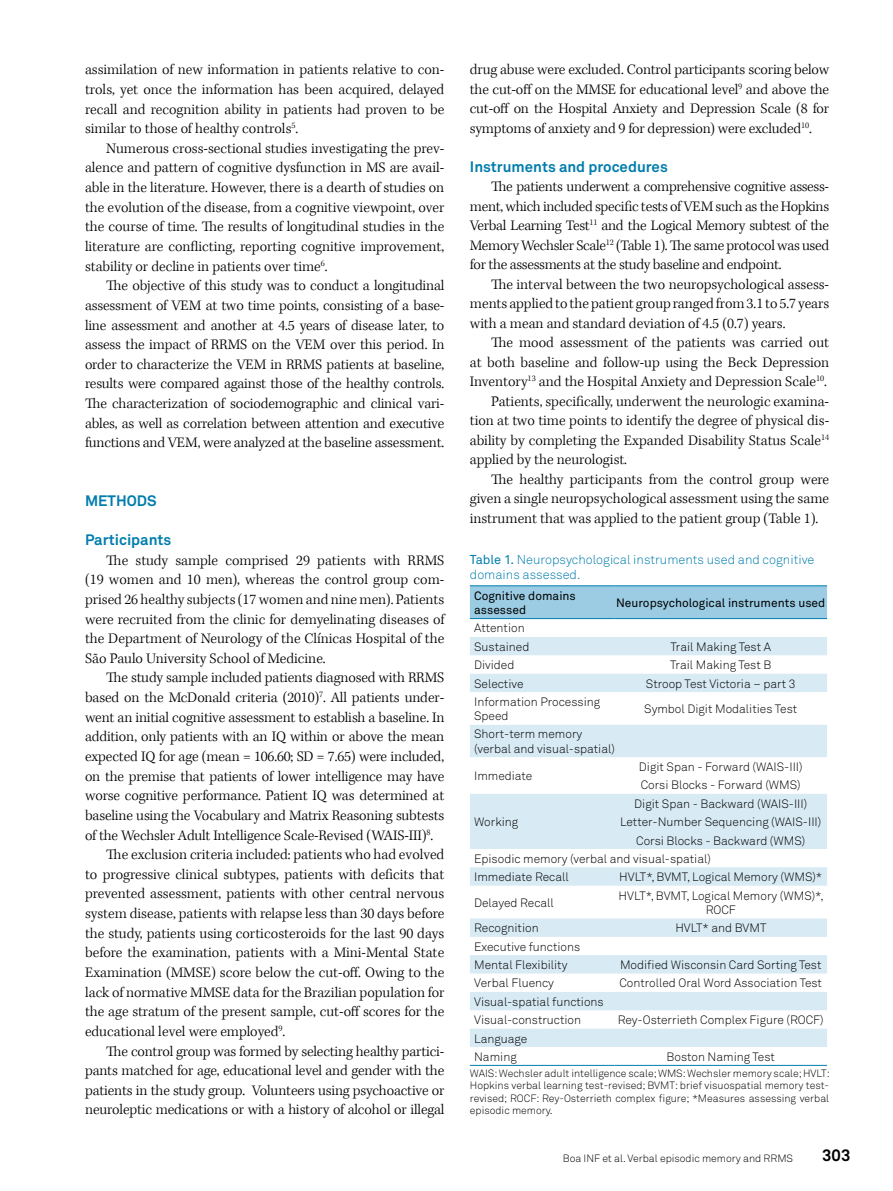
<style>
.page{position:relative;width:893px;height:1191px;background:#fff}
.page>*{position:absolute;margin:0;border:0;box-sizing:border-box;transform-origin:0 0}
.t1{font:700 16.5px "Akkurat Pro";color:#000}
.t2{font:300 15px/19.6px "Kepler Std";letter-spacing:-.005em;color:#000;text-align:justify}
.t3{font:700 15px "Akkurat Pro";color:#007dac}
.t4{font:12.75px/15.3px "Akkurat Light Pro";color:#007dac}
.t5{font:12px/18.3px "Akkurat Light Pro";color:#000}
.t6{font:12px/14.4px "Akkurat Pro";color:#000}
.t7{font:10.5px/12.6px "Akkurat Light Pro";color:#000;text-align:justify}
.s1{font-family:"Akkurat Pro"}
</style>
<div class="page">
<div style="left:470px;top:586px;width:357px;height:32px;background:#9bcce3"></div>
<svg style="left:470px;top:637px;width:357px;height:410px;fill:#d8eaf4"></svg>
<hr style="left:470px;top:585px;width:144px;height:1px;background:#007dac">
<hr style="left:614px;top:585px;width:213px;height:1px;background:#007dac">
<hr style="left:470px;top:618px;width:144px;height:1px;background:#007dac">
<hr style="left:614px;top:618px;width:213px;height:1px;background:#007dac">
<hr style="left:470px;top:1065px;width:144px;height:1px;background:#007dac">
<hr style="left:614px;top:1065px;width:213px;height:1px;background:#007dac">
<p class="t2" style="left:85px;top:60px;width:361px">assimilation of new information in patients relative to con&shy;trols, yet once the information has been acquired, delayed recall and recognition ability in patients had proven to be similar to those of healthy controls<sup>5</sup>.</p>
<p class="t2" style="left:85px;top:139px;width:361px;text-indent:21px">Numerous cross-sectional studies investigating the prev&shy;alence and pattern of cognitive dysfunction in MS are avail&shy;able in the literature. However, there is a dearth of studies on the evolution of the disease, from a cognitive viewpoint, over the course of time. The results of longitudinal studies in the literature are conflicting, reporting cognitive improvement, stability or decline in patients over time<sup>6</sup>.</p>
<p class="t2" style="left:85px;top:276px;width:361px;text-indent:21px">The objective of this study was to conduct a longitudinal assessment of VEM at two time points, consisting of a base&shy;line assessment and another at 4.5 years of disease later, to assess the impact of RRMS on the VEM over this period. In order to characterize the VEM in RRMS patients at baseline, results were compared against those of the healthy controls.<br>The characterization of sociodemographic and clinical vari&shy;ables, as well as correlation between attention and executive functions and VEM, were analyzed at the baseline assessment.</p>
<p class="t3" style="left:85px;top:491px;width:73px">METHODS</p>
<p class="t3" style="left:85px;top:530px;width:88px">Participants</p>
<p class="t2" style="left:85px;top:551px;width:361px;text-indent:21px">The study sample comprised 29 patients with RRMS (19 women and 10 men), whereas the control group com&shy;prised 26 healthy subjects (17 women and nine men). Patients were recruited from the clinic for demyelinating diseases of the Department of Neurology of the Clínicas Hospital of the São Paulo University School of Medicine.</p>
<p class="t2" style="left:106px;top:668px;width:340px">The study sample included patients diagnosed with RRMS</p>
<p class="t2" style="left:85px;top:688px;width:361px">based on the McDonald criteria (2010)<sup>7</sup>. All patients under-</p>
<p class="t2" style="left:85px;top:708px;width:361px">went an initial cognitive assessment to establish a baseline. In</p>
<p class="t2" style="left:85px;top:727px;width:361px">addition, only patients with an IQ within or above the mean</p>
<p class="t2" style="left:85px;top:747px;width:361px">expected IQ for age (mean = 106.60; SD = 7.65) were included,</p>
<p class="t2" style="left:85px;top:767px;width:361px">on the premise that patients of lower intelligence may have</p>
<p class="t2" style="left:85px;top:786px;width:361px">worse cognitive performance. Patient IQ was determined at</p>
<p class="t2" style="left:85px;top:806px;width:361px">baseline using the Vocabulary and Matrix Reasoning subtests</p>
<p class="t2" style="left:85px;top:825px;width:350px">of the Wechsler Adult Intelligence Scale-Revised (WAIS-III)<sup>8</sup>.</p>
<p class="t2" style="left:106px;top:845px;width:340px">The exclusion criteria included: patients who had evolved</p>
<p class="t2" style="left:85px;top:865px;width:361px">to progressive clinical subtypes, patients with deficits that</p>
<p class="t2" style="left:85px;top:884px;width:361px">prevented assessment, patients with other central nervous</p>
<p class="t2" style="left:85px;top:904px;width:361px">system disease, patients with relapse less than 30 days before</p>
<p class="t2" style="left:85px;top:923px;width:361px">the study, patients using corticosteroids for the last 90 days</p>
<p class="t2" style="left:85px;top:943px;width:361px">before the examination, patients with a Mini-Mental State</p>
<p class="t2" style="left:85px;top:963px;width:361px">Examination (MMSE) score below the cut-off. Owing to the</p>
<p class="t2" style="left:85px;top:982px;width:361px">lack of normative MMSE data for the Brazilian population for</p>
<p class="t2" style="left:85px;top:1002px;width:361px">the age stratum of the present sample, cut-off scores for the</p>
<p class="t2" style="left:85px;top:1022px;width:202px">educational level were employed<sup>9</sup>.</p>
<p class="t2" style="left:106px;top:1041px;width:340px">The control group was formed by selecting healthy partici-</p>
<p class="t2" style="left:85px;top:1061px;width:361px">pants matched for age, educational level and gender with the</p>
<p class="t2" style="left:85px;top:1081px;width:361px">patients in the study group. Volunteers using psychoactive or</p>
<p class="t2" style="left:85px;top:1100px;width:361px">neuroleptic medications or with a history of alcohol or illegal</p>
<p class="t2" style="left:470px;top:60px;width:361px">drug abuse were excluded. Control participants scoring below the cut-off on the MMSE for educational level<sup>9</sup> and above the cut-off on the Hospital Anxiety and Depression Scale (8 for symptoms of anxiety and 9 for depression) were excluded<sup>10</sup>.</p>
<p class="t3" style="left:470px;top:157px;width:199px">Instruments and procedures</p>
<p class="t2" style="left:470px;top:177px;width:361px;text-indent:21px">The patients underwent a comprehensive cognitive assess&shy;ment, which included specific tests of VEM such as the Hopkins Verbal Learning Test<sup>11</sup> and the Logical Memory subtest of the Memory Wechsler Scale<sup>12</sup> (Table 1). The same protocol was used for the assessments at the study baseline and endpoint.</p>
<p class="t2" style="left:470px;top:275px;width:361px;text-indent:21px">The interval between the two neuropsychological assess&shy;ments applied to the patient group ranged from 3.1 to 5.7 years with a mean and standard deviation of 4.5 (0.7) years.</p>
<p class="t2" style="left:491px;top:333px;width:340px">The mood assessment of the patients was carried out</p>
<p class="t2" style="left:470px;top:353px;width:361px">at both baseline and follow-up using the Beck Depression</p>
<p class="t2" style="left:470px;top:372px;width:359px">Inventory<sup>13</sup> and the Hospital Anxiety and Depression Scale<sup>10</sup>.</p>
<p class="t2" style="left:491px;top:392px;width:340px">Patients, specifically, underwent the neurologic examina-</p>
<p class="t2" style="left:470px;top:411px;width:361px">tion at two time points to identify the degree of physical dis-</p>
<p class="t2" style="left:470px;top:431px;width:361px">ability by completing the Expanded Disability Status Scale<sup>14</sup></p>
<p class="t2" style="left:470px;top:450px;width:159px">applied by the neurologist.</p>
<p class="t2" style="left:491px;top:470px;width:340px">The healthy participants from the control group were</p>
<p class="t2" style="left:470px;top:489px;width:361px">given a single neuropsychological assessment using the same</p>
<p class="t2" style="left:470px;top:509px;width:350px">instrument that was applied to the patient group (Table 1).</p>
<p class="t4" style="left:470px;top:552px;width:346px"><span class="s1">Table 1.</span> Neuropsychological instruments used and cognitive domains assessed.</p>
<p class="t6" style="left:474px;top:588px;width:103px">Cognitive domains assessed</p>
<p class="t6" style="left:616px;top:596px;width:211px">Neuropsychological instruments used</p>
<p class="t5" style="left:474px;top:619px;width:57px">Attention<br>Sustained</p>
<p class="t5" style="left:670px;top:637px;width:102px">Trail Making Test A</p>
<p class="t5" style="left:474px;top:656px;width:42px">Divided</p>
<p class="t5" style="left:670px;top:656px;width:103px">Trail Making Test B</p>
<p class="t5" style="left:474px;top:674px;width:51px">Selective</p>
<p class="t5" style="left:646px;top:674px;width:151px">Stroop Test Victoria – part 3</p>
<p class="t5" style="left:474px;top:695px;width:128px;line-height:14.4px">Information Processing<br>Speed</p>
<p class="t5" style="left:644px;top:700px;width:155px">Symbol Digit Modalities Test</p>
<p class="t5" style="left:474px;top:727px;width:142px;line-height:14.4px">Short-term memory (verbal and visual-spatial)</p>
<p class="t5" style="left:474px;top:767px;width:60px">Immediate</p>
<p class="t5" style="left:639px;top:758px;width:165px">Digit Span - Forward (WAIS-III)<br>Corsi Blocks - Forward (WMS)</p>
<p class="t5" style="left:474px;top:813px;width:46px">Working</p>
<p class="t5" style="left:634px;top:794px;width:174px">Digit Span - Backward (WAIS-III)</p>
<p class="t5" style="left:620px;top:813px;width:203px">Letter-Number Sequencing (WAIS-III)</p>
<p class="t5" style="left:636px;top:831px;width:171px">Corsi Blocks - Backward (WMS)</p>
<p class="t5" style="left:474px;top:849px;width:238px">Episodic memory (verbal and visual-spatial)</p>
<p class="t5" style="left:474px;top:868px;width:96px">Immediate Recall</p>
<p class="t5" style="left:619px;top:868px;width:205px">HVLT*, BVMT, Logical Memory (WMS)*</p>
<p class="t5" style="left:474px;top:893px;width:81px">Delayed Recall</p>
<p class="t5" style="left:619px;top:888px;width:206px;line-height:14.4px;text-align:center">HVLT*, BVMT, Logical Memory (WMS)*,<br>ROCF</p>
<p class="t5" style="left:474px;top:919px;width:66px">Recognition</p>
<p class="t5" style="left:675px;top:919px;width:93px">HVLT* and BVMT</p>
<p class="t5" style="left:474px;top:937px;width:108px">Executive functions<br>Mental Flexibility</p>
<p class="t5" style="left:620px;top:956px;width:203px">Modified Wisconsin Card Sorting Test</p>
<p class="t5" style="left:474px;top:974px;width:81px">Verbal Fluency</p>
<p class="t5" style="left:619px;top:974px;width:204px">Controlled Oral Word Association Test</p>
<p class="t5" style="left:474px;top:992px;width:131px">Visual-spatial functions<br>Visual-construction</p>
<p class="t5" style="left:618px;top:1011px;width:207px">Rey-Osterrieth Complex Figure (ROCF)</p>
<p class="t5" style="left:474px;top:1029px;width:55px">Language<br>Naming</p>
<p class="t5" style="left:667px;top:1047px;width:110px">Boston Naming Test</p>
<p class="t7" style="left:470px;top:1066px;width:361px">WAIS: Wechsler adult intelligence scale; WMS: Wechsler memory scale; HVLT:<br>Hopkins verbal learning test-revised; BVMT: brief visuospatial memory test&shy;revised; ROCF: Rey-Osterrieth complex figure; *Measures assessing verbal episodic memory.</p>
<p class="t7" style="left:563px;top:1151px;width:232px">Boa INF et al. Verbal episodic memory and RRMS</p>
<p class="t1" style="left:822px;top:1145px;width:30px">303</p>
</div>
